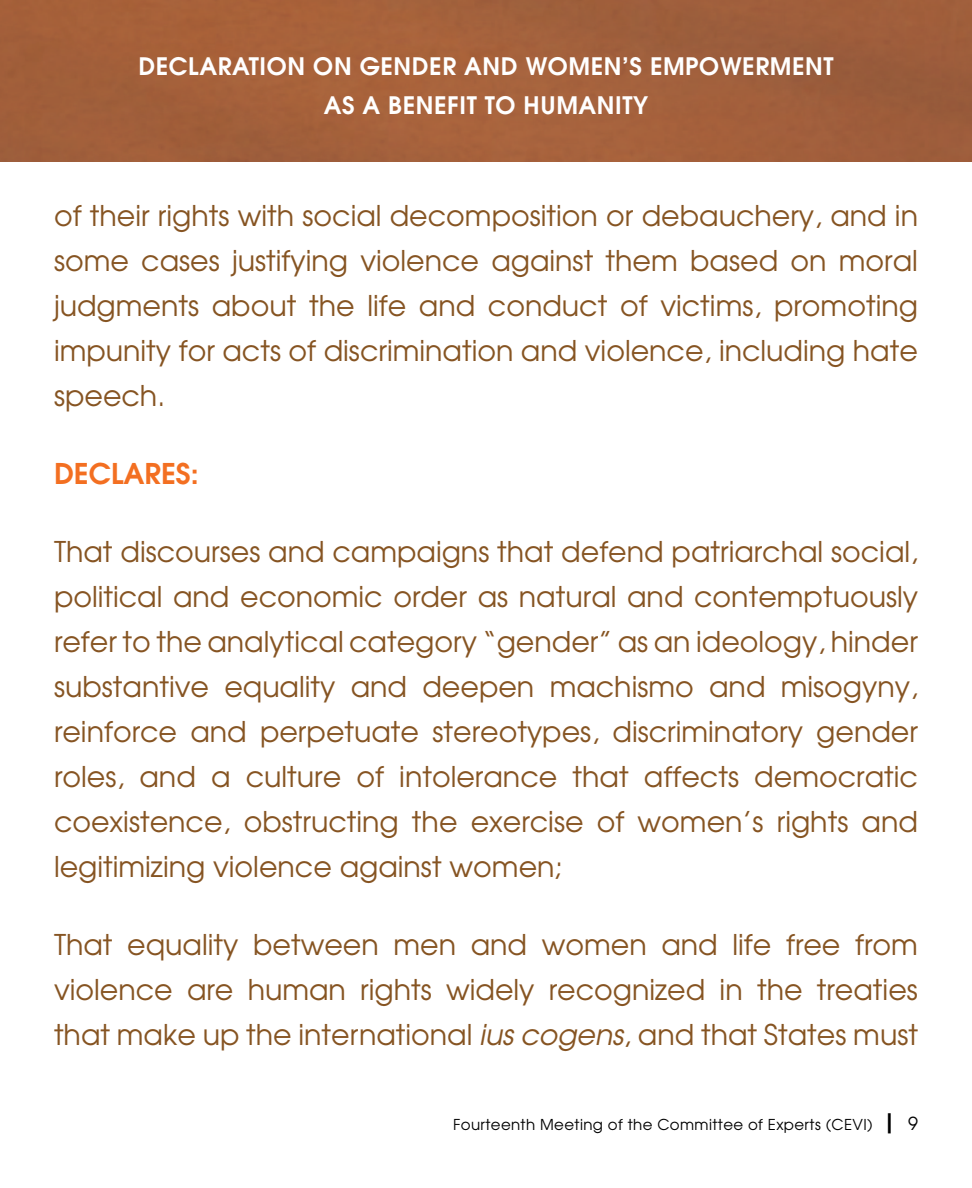
<style>
.page{position:relative;width:972px;height:1188px;background:#fff}
.page>*{position:absolute;margin:0;border:0;box-sizing:border-box;transform-origin:0 0}
.t1{font:28.5px/45px "Avant Garde";color:#865422;text-align:justify}
.t2{font:600 28.5px "Avant Garde";color:#f36f21}
.t3{font:600 24px/39px "Avant Garde";letter-spacing:.025em;color:#fff;text-align:center}
.t4{font:15px "Avant Garde";letter-spacing:.025em;color:#000}
.s1{font-style:italic}
.s2{font-weight:500;font-size:24px}
.s3{font-size:18px}
</style>
<div class="page">
<img style="left:0;top:0;width:972px;height:162px">
<p class="t3" style="left:138px;top:46px;width:697px">DECLARATION ON GENDER AND WOMEN’S EMPOWERMENT<br>AS A BENEFIT TO HUMANITY</p>
<p class="t1" style="left:54px;top:193px;width:866px">of their rights with social decomposition or debauchery, and in some cases justifying violence against them based on moral judgments about the life and conduct of victims, promoting impunity for acts of discrimination and violence, including hate speech.</p>
<p class="t2" style="left:54px;top:455px;width:146px">DECLARES:</p>
<p class="t1" style="left:54px;top:529px;width:866px">That discourses and campaigns that defend patriarchal social, political and economic order as natural and contemptuously refer to the analytical category “gender” as an ideology, hinder substantive equality and deepen machismo and misogyny, reinforce and perpetuate stereotypes, discriminatory gender roles, and a culture of intolerance that affects democratic coexistence, obstructing the exercise of women’s rights and legitimizing violence against women;</p>
<p class="t1" style="left:54px;top:922px;width:866px">That equality between men and women and life free from violence are human rights widely recognized in the treaties that make up the international <span class="s1">ius cogens</span>, and that States must</p>
<p class="t4" style="left:453px;top:1115px;width:466px">Fourteenth Meeting of the Committee of Experts (CEVI) <span class="s2">|</span> <span class="s3">9</span></p>
</div>
